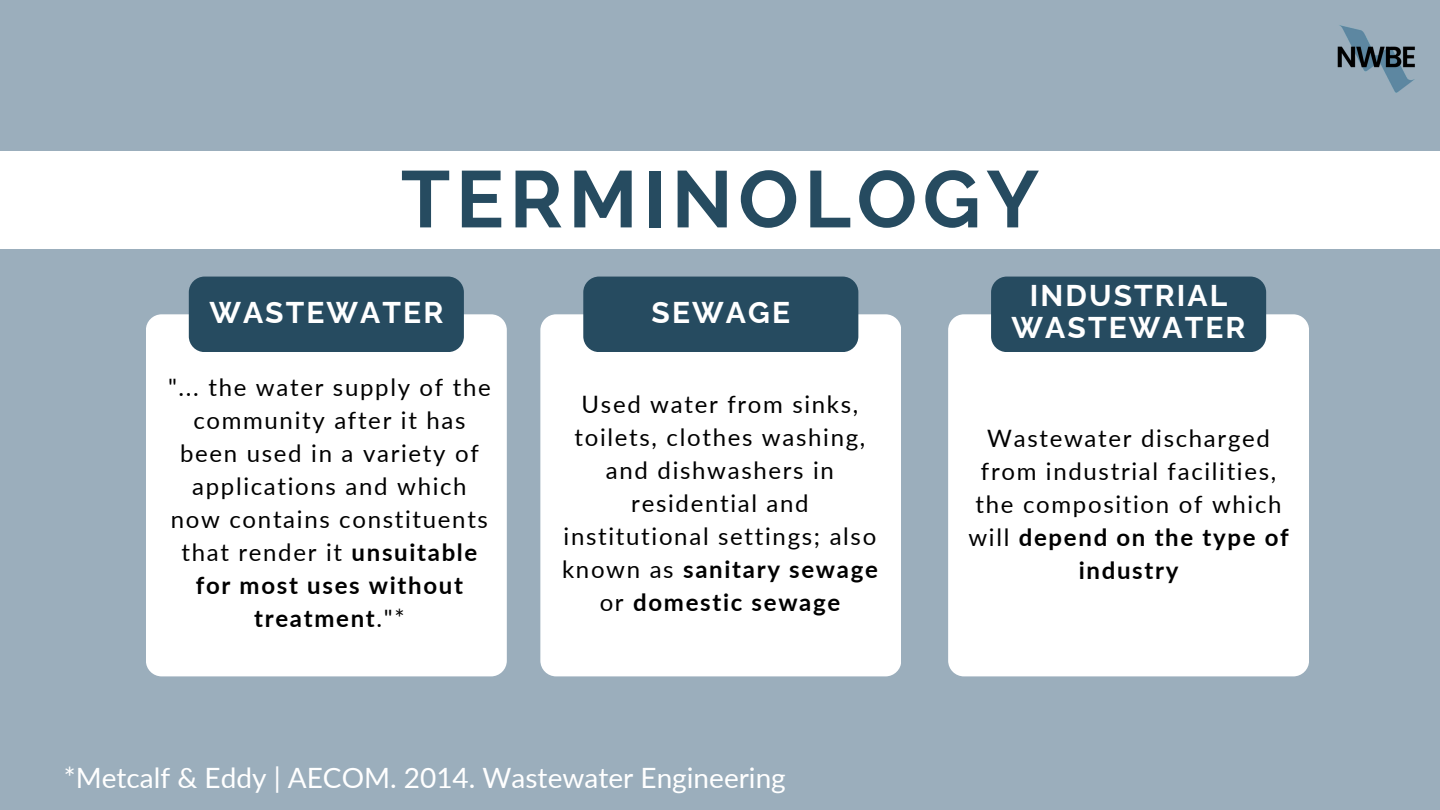
<style>
.page{position:relative;width:1440px;height:810px;background:#9baebc}
.page>*{position:absolute;margin:0;border:0;box-sizing:border-box;transform-origin:0 0}
.t1{font:700 80px "Raleway";letter-spacing:.07em;color:#264b60}
.t2{font:700 30px/32.2px "Raleway";letter-spacing:.07em;color:#fff;text-align:center}
.t3{font:28px "Lato";color:#fff}
.t4{font:24px/33px "Lato";letter-spacing:.07em;color:#000;text-align:center}
.s1{font-weight:700}
</style>
<div class="page">
<div style="left:0;top:152px;width:1440px;height:97px;background:#fff"></div>
<div style="left:146px;top:314px;width:361px;height:362px;background:#fff;border-radius:16px"></div>
<div style="left:540px;top:314px;width:361px;height:362px;background:#fff;border-radius:16px"></div>
<div style="left:948px;top:314px;width:361px;height:362px;background:#fff;border-radius:16px"></div>
<div style="left:189px;top:277px;width:275px;height:75px;background:#264b60;border-radius:16px"></div>
<div style="left:583px;top:277px;width:275px;height:75px;background:#264b60;border-radius:16px"></div>
<div style="left:991px;top:277px;width:275px;height:75px;background:#264b60;border-radius:16px"></div>
<img style="left:1337px;top:25px;width:78px;height:68px">
<p class="t1" style="left:401px;top:152px;width:640px">TERMINOLOGY</p>
<p class="t2" style="left:209px;top:296px;width:235px">WASTEWATER</p>
<p class="t2" style="left:652px;top:296px;width:140px">SEWAGE</p>
<p class="t4" style="left:168px;top:370px;width:324px">"... the water supply of the community after it has been used in a variety of applications and which now contains constituents that render it <span class="s1">unsuitable for most uses without treatment</span>."*</p>
<p class="t4" style="left:562px;top:387px;width:317px">Used water from sinks, toilets, clothes washing, and dishwashers in residential and institutional settings; also known as <span class="s1">sanitary sewage </span>or <span class="s1">domestic sewage</span></p>
<p class="t3" style="left:64px;top:761px;width:723px">*Metcalf &amp; Eddy | AECOM. 2014. Wastewater Engineering</p>
<p class="t2" style="left:1012px;top:279px;width:235px">INDUSTRIAL<br>WASTEWATER</p>
<p class="t4" style="left:968px;top:421px;width:322px">Wastewater discharged from industrial facilities, the composition of which will <span class="s1">depend on the type of industry</span></p>
</div>
